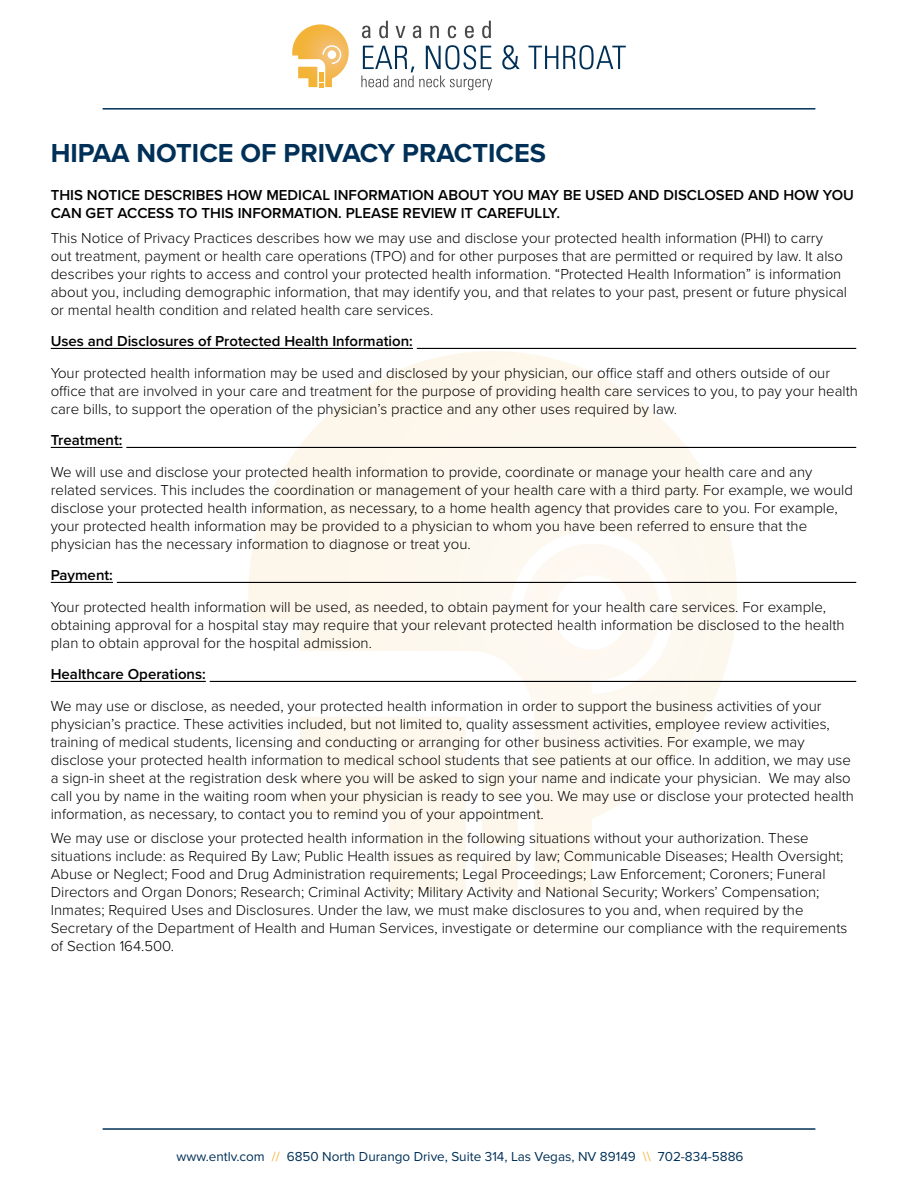
<style>
.page{position:relative;width:918px;height:1188px;background:#fff}
.page>*{position:absolute;margin:0;border:0;box-sizing:border-box;transform-origin:0 0}
.t1{font:700 27px "Proxima Nova";color:#003057}
.t2{font:300 15px/18px "Proxima Nova";color:#000}
.t3{font:600 15px/18px "Proxima Nova";color:#000}
.t4{font:13.5px "Proxima Nova";color:#003057}
.s1{color:#f3b336}
</style>
<div class="page">
<svg style="left:362px;top:26px;width:9px;height:12px"></svg>
<svg style="left:379px;top:21px;width:9px;height:17px"></svg>
<svg style="left:396px;top:26px;width:9px;height:12px"></svg>
<svg style="left:413px;top:26px;width:8px;height:12px"></svg>
<svg style="left:430px;top:26px;width:9px;height:12px"></svg>
<svg style="left:448px;top:26px;width:8px;height:12px"></svg>
<svg style="left:465px;top:26px;width:9px;height:12px"></svg>
<svg style="left:482px;top:21px;width:9px;height:17px"></svg>
<svg style="left:502px;top:45px;width:18px;height:24px"></svg>
<svg style="left:528px;top:45px;width:98px;height:24px"></svg>
<svg style="left:361px;top:45px;width:131px;height:45px"></svg>
<svg style="left:292px;top:24px;width:57px;height:63px"></svg>
<hr style="left:103px;top:1128px;width:712px;height:2px;background:#003057">
<hr style="left:103px;top:108px;width:712px;height:2px;background:#003057">
<svg style="left:248px;top:351px;width:489px;height:542px"></svg>
<svg style="left:504px;top:525px;width:175px;height:175px"></svg>
<div style="left:555px;top:575px;width:74px;height:75px;background:#fff;border-radius:50%"></div>
<div style="left:482px;top:858px;width:36px;height:35px;background:#fdf7eb"></div>
<div style="left:482px;top:810px;width:36px;height:36px;background:#fdf7eb"></div>
<div style="left:482px;top:763px;width:36px;height:36px;background:#fdf7eb"></div>
<hr style="left:51px;top:348px;width:362px;height:1px;background:#000">
<hr style="left:417px;top:348px;width:439px;height:1px;background:#000">
<hr style="left:51px;top:447px;width:71px;height:1px;background:#000">
<hr style="left:126px;top:447px;width:730px;height:1px;background:#000">
<hr style="left:51px;top:582px;width:62px;height:1px;background:#000">
<hr style="left:117px;top:582px;width:739px;height:1px;background:#000">
<hr style="left:51px;top:681px;width:155px;height:1px;background:#000">
<hr style="left:210px;top:681px;width:646px;height:1px;background:#000">
<h1 class="t1" style="left:51px;top:133px;width:497px">HIPAA NOTICE OF PRIVACY PRACTICES</h1>
<p class="t3" style="left:51px;top:186px;width:805px">THIS NOTICE DESCRIBES HOW MEDICAL INFORMATION ABOUT YOU MAY BE USED AND DISCLOSED AND HOW YOU<br>CAN GET ACCESS TO THIS INFORMATION. PLEASE REVIEW IT CAREFULLY.</p>
<p class="t2" style="left:51px;top:228px;width:798px">This Notice of Privacy Practices describes how we may use and disclose your protected health information (PHI) to carry out treatment, payment or health care operations (TPO) and for other purposes that are permitted or required by law. It also describes your rights to access and control your protected health information. “Protected Health Information” is information about you, including demographic information, that may identify you, and that relates to your past, present or future physical or mental health condition and related health care services.</p>
<p class="t3" style="left:51px;top:332px;width:364px">Uses and Disclosures of Protected Health Information:</p>
<p class="t2" style="left:51px;top:363px;width:809px">Your protected health information may be used and disclosed by your physician, our office staff and others outside of our office that are involved in your care and treatment for the purpose of providing health care services to you, to pay your health care bills, to support the operation of the physician’s practice and any other uses required by law.</p>
<p class="t3" style="left:51px;top:431px;width:73px">Treatment:</p>
<p class="t2" style="left:51px;top:462px;width:804px">We will use and disclose your protected health information to provide, coordinate or manage your health care and any related services. This includes the coordination or management of your health care with a third party. For example, we would disclose your protected health information, as necessary, to a home health agency that provides care to you. For example, your protected health information may be provided to a physician to whom you have been referred to ensure that the physician has the necessary information to diagnose or treat you.</p>
<p class="t3" style="left:51px;top:566px;width:64px">Payment:</p>
<p class="t2" style="left:51px;top:597px;width:795px">Your protected health information will be used, as needed, to obtain payment for your health care services. For example, obtaining approval for a hospital stay may require that your relevant protected health information be disclosed to the health plan to obtain approval for the hospital admission.</p>
<p class="t3" style="left:51px;top:665px;width:157px">Healthcare Operations:</p>
<p class="t2" style="left:51px;top:696px;width:805px">We may use or disclose, as needed, your protected health information in order to support the business activities of your physician’s practice. These activities included, but not limited to, quality assessment activities, employee review activities, training of medical students, licensing and conducting or arranging for other business activities. For example, we may disclose your protected health information to medical school students that see patients at our office. In addition, we may use a sign-in sheet at the registration desk where you will be asked to sign your name and indicate your physician. We may also call you by name in the waiting room when your physician is ready to see you. We may use or disclose your protected health information, as necessary, to contact you to remind you of your appointment.</p>
<p class="t2" style="left:51px;top:829px;width:798px">We may use or disclose your protected health information in the following situations without your authorization. These situations include: as Required By Law; Public Health issues as required by law; Communicable Diseases; Health Oversight; Abuse or Neglect; Food and Drug Administration requirements; Legal Proceedings; Law Enforcement; Coroners; Funeral Directors and Organ Donors; Research; Criminal Activity; Military Activity and National Security; Workers’ Compensation; Inmates; Required Uses and Disclosures. Under the law, we must make disclosures to you and, when required by the Secretary of the Department of Health and Human Services, investigate or determine our compliance with the requirements of Section 164.500.</p>
<p class="t4" style="left:177px;top:1147px;width:568px">www.entlv.com <span class="s1">//</span> 6850 North Durango Drive, Suite 314, Las Vegas, NV 89149 <span class="s1">\\</span> 702-834-5886</p>
</div>
